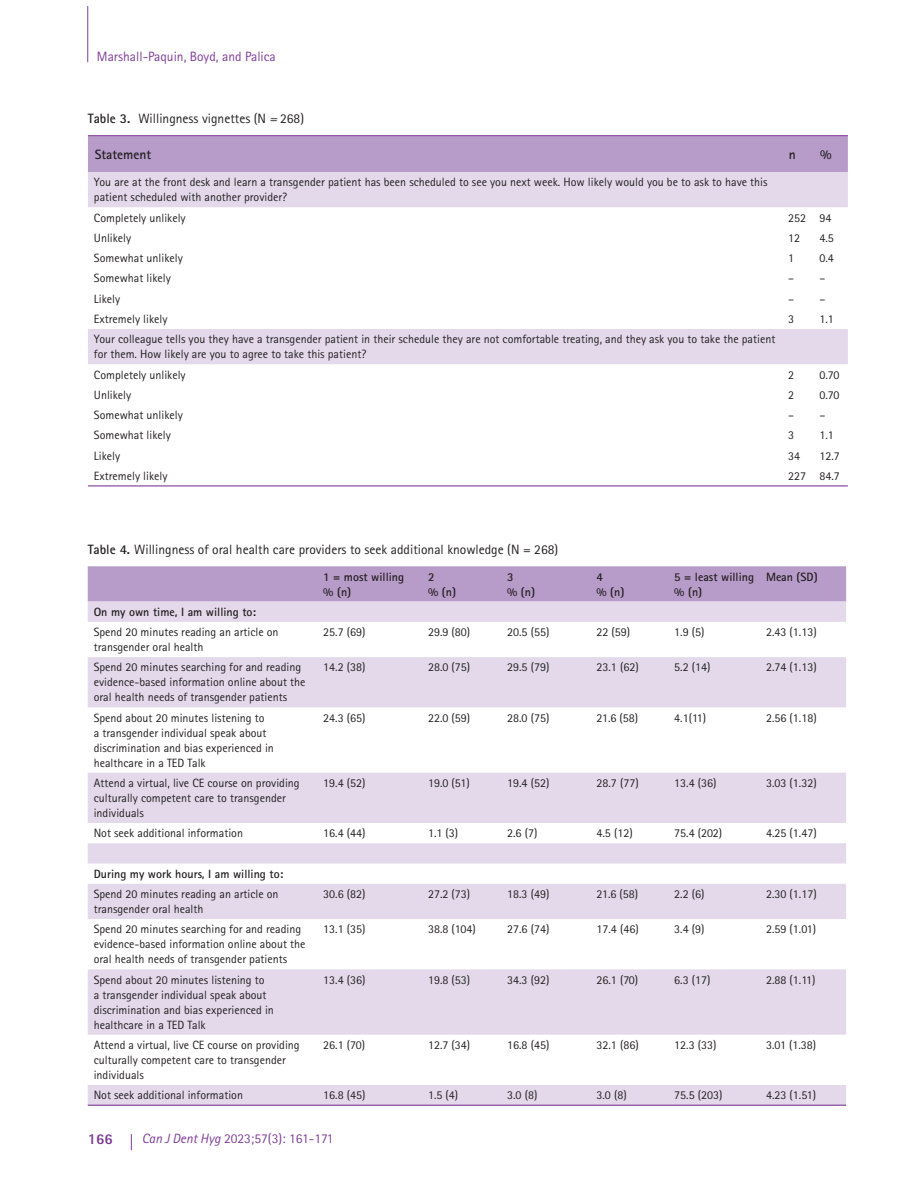
<style>
.page{position:relative;width:918px;height:1188px;background:#fff}
.page>*{position:absolute;margin:0;border:0;box-sizing:border-box;transform-origin:0 0}
.t1{font:800 15px "Rotis Sans Serif Std";color:#7d3d97}
.t2{font:13.5px "Rotis Sans Serif Std";color:#231f20}
.t3{font:13.5px "Rotis Sans Serif Std";color:#7d3d97}
.t4{font:700 13.5px "Rotis Sans Serif Std";color:#231f20}
.t5{font:12px/15px "Rotis Sans Serif Std";color:#231f20}
.t6{font:700 12px/15px "Rotis Sans Serif Std";color:#231f20}
.s1{font-weight:700}
.s2{font-style:italic}
</style>
<div class="page">
<hr style="left:87px;top:7px;width:1px;height:55px;background:#7d3d97">
<svg style="left:131px;top:1134px;width:1px;height:16px"></svg>
<div style="left:88px;top:136px;width:760px;height:36px;background:#b79bc9"></div>
<svg style="left:88px;top:172px;width:760px;height:192px"></svg>
<hr style="left:88px;top:485px;width:760px;height:1px;background:#7d3d97">
<hr style="left:88px;top:135px;width:760px;height:1px;background:#7d3d97">
<div style="left:88px;top:566px;width:758px;height:36px;background:#b79bc9"></div>
<svg style="left:88px;top:602px;width:758px;height:503px;fill:#e3d9eb"></svg>
<hr style="left:88px;top:1105px;width:758px;height:1px;background:#7d3d97">
<p class="t3" style="left:97px;top:51px;width:180px">Marshall-Paquin, Boyd, and Palica</p>
<p class="t2" style="left:88px;top:113px;width:218px"><span class="s1">Table 3.</span> Willingness vignettes (N <span class="s2">=</span> 268)</p>
<p class="t4" style="left:95px;top:149px;width:58px">Statement</p>
<p class="t4" style="left:789px;top:149px;width:9px">n</p>
<p class="t4" style="left:820px;top:149px;width:13px">%</p>
<p class="t5" style="left:94px;top:176px;width:675px">You are at the front desk and learn a transgender patient has been scheduled to see you next week. How likely would you be to ask to have this patient scheduled with another provider?</p>
<p class="t5" style="left:94px;top:211px;width:93px">Completely unlikely</p>
<p class="t5" style="left:788px;top:211px;width:45px">252 94</p>
<p class="t5" style="left:94px;top:231px;width:39px">Unlikely</p>
<p class="t5" style="left:788px;top:231px;width:13px">12</p>
<p class="t5" style="left:819px;top:231px;width:16px">4.5</p>
<p class="t5" style="left:94px;top:251px;width:90px">Somewhat unlikely</p>
<p class="t5" style="left:788px;top:251px;width:7px">1</p>
<p class="t5" style="left:819px;top:251px;width:16px">0.4</p>
<p class="t5" style="left:94px;top:272px;width:78px">Somewhat likely</p>
<p class="t5" style="left:788px;top:272px;width:39px">– –</p>
<p class="t5" style="left:94px;top:292px;width:28px">Likely</p>
<p class="t5" style="left:788px;top:292px;width:39px">– –</p>
<p class="t5" style="left:94px;top:312px;width:75px">Extremely likely</p>
<p class="t5" style="left:788px;top:312px;width:7px">3</p>
<p class="t5" style="left:819px;top:312px;width:16px">1.1</p>
<p class="t5" style="left:94px;top:333px;width:683px">Your colleague tells you they have a transgender patient in their schedule they are not comfortable treating, and they ask you to take the patient for them. How likely are you to agree to take this patient?</p>
<p class="t5" style="left:94px;top:368px;width:93px">Completely unlikely</p>
<p class="t5" style="left:788px;top:368px;width:7px">2</p>
<p class="t5" style="left:819px;top:368px;width:22px">0.70</p>
<p class="t5" style="left:94px;top:388px;width:39px">Unlikely</p>
<p class="t5" style="left:788px;top:388px;width:7px">2</p>
<p class="t5" style="left:819px;top:388px;width:22px">0.70</p>
<p class="t5" style="left:94px;top:408px;width:90px">Somewhat unlikely</p>
<p class="t5" style="left:788px;top:408px;width:39px">– –</p>
<p class="t5" style="left:94px;top:429px;width:78px">Somewhat likely</p>
<p class="t5" style="left:788px;top:429px;width:7px">3</p>
<p class="t5" style="left:819px;top:429px;width:16px">1.1</p>
<p class="t5" style="left:94px;top:449px;width:28px">Likely</p>
<p class="t5" style="left:788px;top:449px;width:13px">34</p>
<p class="t5" style="left:819px;top:449px;width:22px">12.7</p>
<p class="t5" style="left:94px;top:469px;width:75px">Extremely likely</p>
<p class="t5" style="left:788px;top:469px;width:53px">227 84.7</p>
<p class="t2" style="left:88px;top:544px;width:472px"><span class="s1">Table 4.</span> Willingness of oral health care providers to seek additional knowledge (N = 268)</p>
<p class="t6" style="left:323px;top:570px;width:82px">1 = most willing % (n)</p>
<p class="t6" style="left:428px;top:570px;width:29px">2<br>% (n)</p>
<p class="t6" style="left:507px;top:570px;width:29px">3<br>% (n)</p>
<p class="t6" style="left:596px;top:570px;width:29px">4<br>% (n)</p>
<p class="t6" style="left:674px;top:570px;width:81px">5 = least willing % (n)</p>
<p class="t6" style="left:766px;top:570px;width:53px">Mean (SD)</p>
<p class="t6" style="left:94px;top:605px;width:164px">On my own time, I am willing to:</p>
<p class="t5" style="left:94px;top:625px;width:186px">Spend 20 minutes reading an article on transgender oral health</p>
<p class="t5" style="left:323px;top:625px;width:44px">25.7 (69)</p>
<p class="t5" style="left:428px;top:625px;width:44px">29.9 (80)</p>
<p class="t5" style="left:507px;top:625px;width:44px">20.5 (55)</p>
<p class="t5" style="left:596px;top:625px;width:35px">22 (59)</p>
<p class="t5" style="left:674px;top:625px;width:32px">1.9 (5)</p>
<p class="t5" style="left:766px;top:625px;width:52px">2.43 (1.13)</p>
<p class="t5" style="left:94px;top:661px;width:213px">Spend 20 minutes searching for and reading evidence-based information online about the oral health needs of transgender patients</p>
<p class="t5" style="left:323px;top:661px;width:44px">14.2 (38)</p>
<p class="t5" style="left:428px;top:661px;width:44px">28.0 (75)</p>
<p class="t5" style="left:507px;top:661px;width:44px">29.5 (79)</p>
<p class="t5" style="left:596px;top:661px;width:44px">23.1 (62)</p>
<p class="t5" style="left:674px;top:661px;width:38px">5.2 (14)</p>
<p class="t5" style="left:766px;top:661px;width:52px">2.74 (1.13)</p>
<p class="t5" style="left:94px;top:711px;width:182px">Spend about 20 minutes listening to<br>a transgender individual speak about discrimination and bias experienced in healthcare in a TED Talk</p>
<p class="t5" style="left:323px;top:711px;width:44px">24.3 (65)</p>
<p class="t5" style="left:428px;top:711px;width:44px">22.0 (59)</p>
<p class="t5" style="left:507px;top:711px;width:44px">28.0 (75)</p>
<p class="t5" style="left:596px;top:711px;width:43px">21.6 (58)</p>
<p class="t5" style="left:674px;top:711px;width:33px">4.1(11)</p>
<p class="t5" style="left:766px;top:711px;width:52px">2.56 (1.18)</p>
<p class="t5" style="left:94px;top:776px;width:207px">Attend a virtual, live CE course on providing culturally competent care to transgender individuals</p>
<p class="t5" style="left:323px;top:776px;width:44px">19.4 (52)</p>
<p class="t5" style="left:428px;top:776px;width:43px">19.0 (51)</p>
<p class="t5" style="left:507px;top:776px;width:44px">19.4 (52)</p>
<p class="t5" style="left:596px;top:776px;width:44px">28.7 (77)</p>
<p class="t5" style="left:674px;top:776px;width:44px">13.4 (36)</p>
<p class="t5" style="left:766px;top:776px;width:52px">3.03 (1.32)</p>
<p class="t5" style="left:94px;top:827px;width:151px">Not seek additional information</p>
<p class="t5" style="left:323px;top:827px;width:44px">16.4 (44)</p>
<p class="t5" style="left:428px;top:827px;width:32px">1.1 (3)</p>
<p class="t5" style="left:507px;top:827px;width:32px">2.6 (7)</p>
<p class="t5" style="left:596px;top:827px;width:38px">4.5 (12)</p>
<p class="t5" style="left:674px;top:827px;width:49px">75.4 (202)</p>
<p class="t5" style="left:766px;top:827px;width:52px">4.25 (1.47)</p>
<p class="t6" style="left:94px;top:867px;width:191px">During my work hours, I am willing to:</p>
<p class="t5" style="left:94px;top:887px;width:186px">Spend 20 minutes reading an article on transgender oral health</p>
<p class="t5" style="left:323px;top:887px;width:44px">30.6 (82)</p>
<p class="t5" style="left:428px;top:887px;width:44px">27.2 (73)</p>
<p class="t5" style="left:507px;top:887px;width:44px">18.3 (49)</p>
<p class="t5" style="left:596px;top:887px;width:43px">21.6 (58)</p>
<p class="t5" style="left:674px;top:887px;width:32px">2.2 (6)</p>
<p class="t5" style="left:766px;top:887px;width:52px">2.30 (1.17)</p>
<p class="t5" style="left:94px;top:923px;width:213px">Spend 20 minutes searching for and reading evidence-based information online about the oral health needs of transgender patients</p>
<p class="t5" style="left:323px;top:923px;width:44px">13.1 (35)</p>
<p class="t5" style="left:428px;top:923px;width:49px">38.8 (104)</p>
<p class="t5" style="left:507px;top:923px;width:44px">27.6 (74)</p>
<p class="t5" style="left:596px;top:923px;width:44px">17.4 (46)</p>
<p class="t5" style="left:674px;top:923px;width:32px">3.4 (9)</p>
<p class="t5" style="left:766px;top:923px;width:52px">2.59 (1.01)</p>
<p class="t5" style="left:94px;top:973px;width:182px">Spend about 20 minutes listening to<br>a transgender individual speak about discrimination and bias experienced in healthcare in a TED Talk</p>
<p class="t5" style="left:323px;top:973px;width:44px">13.4 (36)</p>
<p class="t5" style="left:428px;top:973px;width:44px">19.8 (53)</p>
<p class="t5" style="left:507px;top:973px;width:44px">34.3 (92)</p>
<p class="t5" style="left:596px;top:973px;width:43px">26.1 (70)</p>
<p class="t5" style="left:674px;top:973px;width:38px">6.3 (17)</p>
<p class="t5" style="left:766px;top:973px;width:51px">2.88 (1.11)</p>
<p class="t5" style="left:94px;top:1038px;width:207px">Attend a virtual, live CE course on providing culturally competent care to transgender individuals</p>
<p class="t5" style="left:323px;top:1038px;width:43px">26.1 (70)</p>
<p class="t5" style="left:428px;top:1038px;width:44px">12.7 (34)</p>
<p class="t5" style="left:507px;top:1038px;width:44px">16.8 (45)</p>
<p class="t5" style="left:596px;top:1038px;width:44px">32.1 (86)</p>
<p class="t5" style="left:674px;top:1038px;width:44px">12.3 (33)</p>
<p class="t5" style="left:766px;top:1038px;width:52px">3.01 (1.38)</p>
<p class="t5" style="left:94px;top:1088px;width:151px">Not seek additional information</p>
<p class="t5" style="left:323px;top:1088px;width:44px">16.8 (45)</p>
<p class="t5" style="left:428px;top:1088px;width:32px">1.5 (4)</p>
<p class="t5" style="left:507px;top:1088px;width:32px">3.0 (8)</p>
<p class="t5" style="left:596px;top:1088px;width:32px">3.0 (8)</p>
<p class="t5" style="left:674px;top:1088px;width:50px">75.5 (203)</p>
<p class="t5" style="left:766px;top:1088px;width:52px">4.23 (1.51)</p>
<p class="t1" style="left:88px;top:1134px;width:27px">166</p>
<p class="t3" style="left:142px;top:1134px;width:193px"><span class="s2">Can J Dent Hyg</span> 2023;57(3): 161-171</p>
</div>
